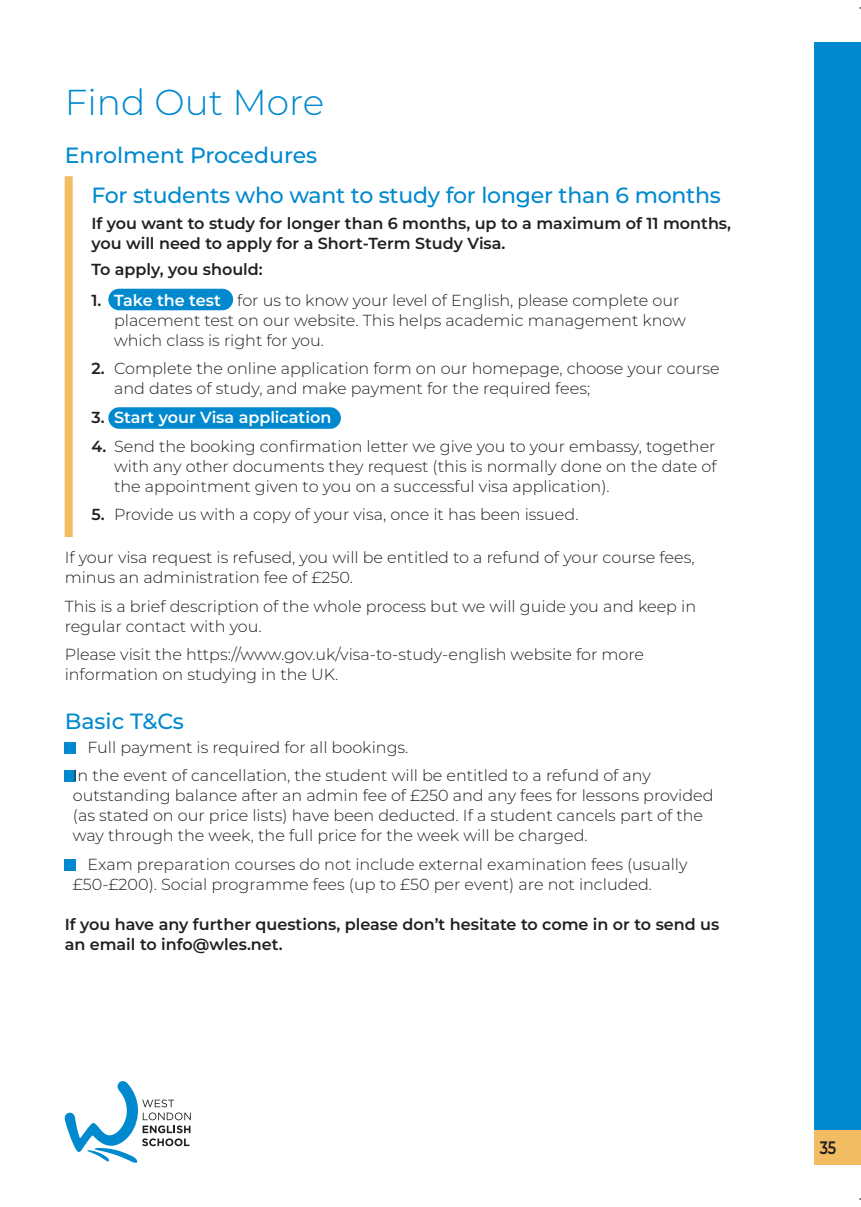
<style>
.page{position:relative;width:861px;height:1207px;background:#fff}
.page>*{position:absolute;margin:0;border:0;box-sizing:border-box;transform-origin:0 0}
.t1{font:300 36px "Montserrat";color:#0089cf}
.t2{font:500 22px/40.6px "Montserrat";letter-spacing:-.01em;color:#0089cf}
.t3{font:600 18px "Montserrat";color:#231f20;scale:.8 1}
.t4{font:300 16px/20px "Montserrat";color:#231f20}
.t5{font:600 16px/20px "Montserrat";color:#231f20}
.t6{font:600 16px "Montserrat";color:#fff}
.s1{font-weight:600}
.s2{font-weight:600;color:#fff}
.s3{color:#231f20}
</style>
<div class="page">
<div style="left:814px;top:43px;width:47px;height:1121px;background:#0089cf"></div>
<svg style="left:65px;top:1081px;width:126px;height:81px"></svg>
<div style="left:814px;top:1130px;width:47px;height:34px;background:#f1bc62"></div>
<div style="left:108px;top:289px;width:125px;height:21px;background:#0089cf;border-radius:11px"></div>
<div style="left:108px;top:407px;width:233px;height:22px;background:#0089cf;border-radius:11px"></div>
<div style="left:65px;top:176px;width:8px;height:361px;background:#f1bc62"></div>
<div style="left:65px;top:742px;width:11px;height:11px;background:#0089cf"></div>
<div style="left:65px;top:770px;width:11px;height:12px;background:#0089cf"></div>
<div style="left:65px;top:859px;width:11px;height:11px;background:#0089cf"></div>
<h1 class="t1" style="left:65px;top:78px;width:261px">Find Out More</h1>
<h2 class="t2" style="left:91px;top:134px;width:631px;text-indent:-27px">Enrolment Procedures<br>For students who want to study for longer than 6 months</h2>
<p class="t5" style="left:91px;top:213px;width:641px">If you want to study for longer than 6 months, up to a maximum of 11 months, you will need to apply for a Short-Term Study Visa.</p>
<p class="t5" style="left:91px;top:258px;width:173px">To apply, you should:</p>
<p class="t4" style="left:114px;top:290px;width:573px;text-indent:-23px"><span class="s1">1.</span> <span class="s2">Take the test</span> for us to know your level of English, please complete our placement test on our website. This helps academic management know which class is right for you.</p>
<p class="t4" style="left:114px;top:358px;width:607px;text-indent:-23px"><span class="s1">2.</span> Complete the online application form on our homepage, choose your course and dates of study, and make payment for the required fees;</p>
<p class="t6" style="left:91px;top:406px;width:241px"><span class="s3">3.</span> Start your Visa application</p>
<p class="t4" style="left:114px;top:435px;width:604px;text-align:justify;text-indent:-23px"><span class="s1">4.</span> Send the booking confirmation letter we give you to your embassy, together with any other documents they request (this is normally done on the date of the appointment given to you on a successful visa application).</p>
<p class="t4" style="left:91px;top:504px;width:488px"><span class="s1">5.</span> Provide us with a copy of your visa, once it has been issued.</p>
<p class="t4" style="left:65px;top:547px;width:631px">If your visa request is refused, you will be entitled to a refund of your course fees, minus an administration fee of £250.</p>
<p class="t4" style="left:65px;top:595px;width:633px">This is a brief description of the whole process but we will guide you and keep in regular contact with you.</p>
<p class="t4" style="left:65px;top:644px;width:581px">Please visit the https://www.gov.uk/visa-to-study-english website for more information on studying in the UK.</p>
<h2 class="t2" style="left:65px;top:700px;width:121px">Basic T&amp;Cs</h2>
<p class="t4" style="left:73px;top:733px;width:579px;line-height:27.8px;text-indent:14px">Full payment is required for all bookings.<br>In the event of cancellation, the student will be entitled to a refund of any</p>
<p class="t4" style="left:73px;top:785px;width:642px">outstanding balance after an admin fee of £250 and any fees for lessons provided (as stated on our price lists) have been deducted. If a student cancels part of the way through the week, the full price for the week will be charged.</p>
<p class="t4" style="left:73px;top:853px;width:616px;text-indent:14px">Exam preparation courses do not include external examination fees (usually £50-£200). Social programme fees (up to £50 per event) are not included.</p>
<p class="t5" style="left:65px;top:914px;width:656px">If you have any further questions, please don’t hesitate to come in or to send us an email to info@wles.net.</p>
<p class="t3" style="left:819px;top:1135px;width:22px">35</p>
</div>
